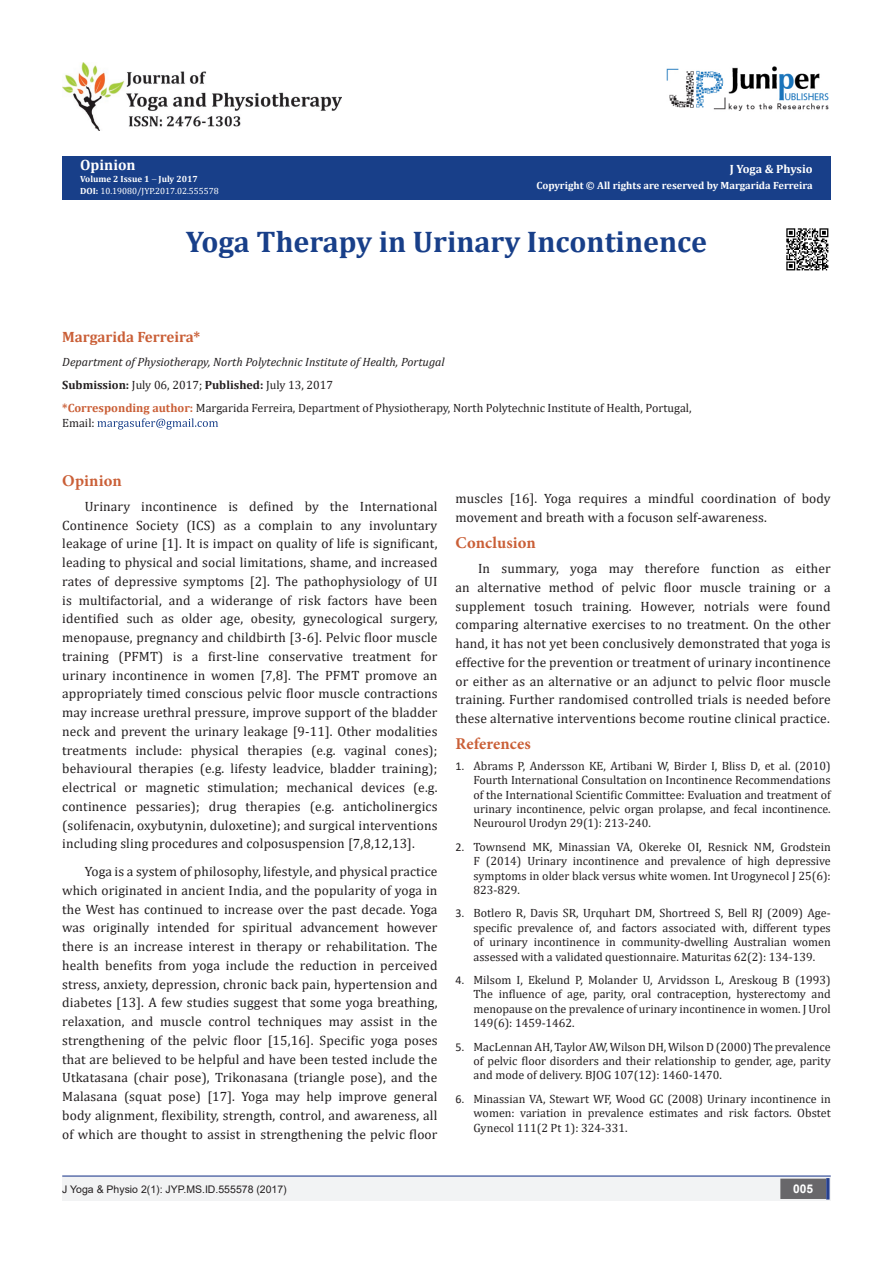
<style>
.page{position:relative;width:893px;height:1263px;background:#fff}
.page>*{position:absolute;margin:0;border:0;box-sizing:border-box;transform-origin:0 0}
.t1{font:700 30px "Cambria";color:#183f89}
.t2{font:700 16.5px "Minion Pro";letter-spacing:.01em;color:#ca5f37}
.t3{font:700 15px "Cambria";color:#ca5f37}
.t4{font:700 15px "Cambria";color:#fff}
.t5{font:13.5px/18.8px "Cambria";letter-spacing:.01em;color:#231f20;text-align:justify}
.t6{font:12px/14.4px "Cambria";color:#231f20;text-align:justify}
.t7{font:italic 12px "Cambria";color:#231f20}
.t8{font:700 12px "Cambria";letter-spacing:-.005em;color:#fff}
.t9{font:700 12px "Arial";color:#fff}
.t10{font:700 10.5px "Cambria";color:#fff}
.t11{font:10.5px "Arial";color:#231f20}
.t12{font:9px "Cambria";color:#fff}
.t13{font:700 9px "Cambria";color:#fff}
.s1{font-weight:700}
.s2{font-weight:700;color:#ca5f37}
.s3{font-family:"Calibri"}
</style>
<div class="page">
<div style="left:62px;top:156px;width:769px;height:43px;background:#183f89"></div>
<svg style="left:97px;top:418px;width:121px;height:11px"></svg>
<hr style="left:62px;top:1175px;width:769px;height:1px;background:#253f8e">
<div style="left:62px;top:1177px;width:494px;height:24px;background:#f2f3f4"></div>
<div style="left:510px;top:1177px;width:321px;height:24px;background:#f2f3f4"></div>
<div style="left:781px;top:1179px;width:44px;height:19px;background:#68676a"></div>
<div style="left:780px;top:1178px;width:46px;height:21px;border:2px solid #68676a"></div>
<div style="left:826px;top:1178px;width:3px;height:21px;background:#253f8e;border:2px solid #253f8e"></div>
<img style="left:666px;top:66px;width:163px;height:45px">
<img style="left:62px;top:62px;width:279px;height:68px">
<img style="left:786px;top:228px;width:43px;height:43px">
<p class="t4" style="left:80px;top:154px;width:57px">Opinion</p>
<p class="t13" style="left:80px;top:172px;width:119px">Volume 2 Issue 1 July 2017</p>
<p class="t12" style="left:80px;top:186px;width:140px"><span class="s1">DOI:</span> 10.19080/JYP.2017.02.555578</p>
<p class="t8" style="left:730px;top:160px;width:84px">J Yoga &amp; Physio</p>
<p class="t10" style="left:536px;top:178px;width:278px">Copyright © All rights are reserved by Margarida Ferreira</p>
<p class="t1" style="left:186px;top:220px;width:522px">Yoga Therapy in Urinary Incontinence</p>
<p class="t3" style="left:62px;top:326px;width:140px">Margarida Ferreira*</p>
<p class="t7" style="left:62px;top:353px;width:384px">Department of Physiotherapy, North Polytechnic Institute of Health, Portugal</p>
<p class="t6" style="left:62px;top:378px;width:272px"><span class="s1">Submission:</span> July 06, 2017; <span class="s1">Published:</span> July 13, 2017</p>
<p class="t6" style="left:62px;top:401px;width:631px"><span class="s2">*Corresponding author:</span> Margarida Ferreira, Department of Physiotherapy, North Polytechnic Institute of Health, Portugal,<br>Email:</p>
<p class="t2" style="left:62px;top:469px;width:61px">Opinion</p>
<p class="t5" style="left:62px;top:497px;width:377px;text-indent:22px">Urinary incontinence is defined by the International Continence Society (ICS) as a complain to any involuntary leakage of urine [1]. It is impact on quality of life is significant, leading to physical and social limitations, shame, and increased rates of depressive symptoms [2]. The pathophysiology of UI is multifactorial, and a widerange of risk factors have been identified such as older age, obesity, gynecological surgery, menopause, pregnancy and childbirth [3-6]. Pelvic floor muscle training (PFMT) is a first-line conservative treatment for urinary incontinence in women [7,8]. The PFMT promove an appropriately timed conscious pelvic floor muscle contractions may increase urethral pressure, improve support of the bladder neck and prevent the urinary leakage [9-11]. Other modalities treatments include: physical therapies (e.g. vaginal cones); behavioural therapies (e.g. lifesty leadvice, bladder training); electrical or magnetic stimulation; mechanical devices (e.g. continence pessaries); drug therapies (e.g. anticholinergics (solifenacin, oxybutynin, duloxetine); and surgical interventions including sling procedures and colposuspension [7,8,12,13].</p>
<p class="t5" style="left:62px;top:862px;width:377px;text-indent:22px">Yoga is a system of philosophy, lifestyle, and physical practice which originated in ancient India, and the popularity of yoga in the West has continued to increase over the past decade. Yoga was originally intended for spiritual advancement however there is an increase interest in therapy or rehabilitation. The health benefits from yoga include the reduction in perceived stress, anxiety, depression, chronic back pain, hypertension and diabetes [13]. A few studies suggest that some yoga breathing, relaxation, and muscle control techniques may assist in the strengthening of the pelvic floor [15,16]. Specific yoga poses that are believed to be helpful and have been tested include the Utkatasana (chair pose), Trikonasana (triangle pose), and the Malasana (squat pose) [17]. Yoga may help improve general body alignment, flexibility, strength, control, and awareness, all of which are thought to assist in strengthening the pelvic floor</p>
<p class="t5" style="left:455px;top:489px;width:377px">muscles [16]. Yoga requires a mindful coordination of body movement and breath with a focuson self-awareness.</p>
<p class="t2" style="left:455px;top:531px;width:82px">Conclusion</p>
<p class="t5" style="left:455px;top:559px;width:377px;text-indent:22px">In summary, yoga may therefore function as either an alternative method of pelvic floor muscle training or a supplement tosuch training. However, notrials were found comparing alternative exercises to no treatment. On the other hand, it has not yet been conclusively demonstrated that yoga is effective for the prevention or treatment of urinary incontinence or either as an alternative or an adjunct to pelvic floor muscle training. Further randomised controlled trials is needed before these alternative interventions become routine clinical practice.</p>
<p class="t2" style="left:455px;top:732px;width:77px">References</p>
<p class="t6" style="left:473px;top:758px;width:359px;text-indent:-18px"><span class="s3">1.</span> Abrams P, Andersson KE, Artibani W, Birder I, Bliss D, et al. (2010)<br>Fourth International Consultation on Incontinence Recommendations of the International Scientific Committee: Evaluation and treatment of urinary incontinence, pelvic organ prolapse, and fecal incontinence.<br>Neurourol Urodyn 29(1): 213-240.</p>
<p class="t6" style="left:473px;top:839px;width:359px;text-indent:-18px"><span class="s3">2.</span> Townsend MK, Minassian VA, Okereke OI, Resnick NM, Grodstein F (2014) Urinary incontinence and prevalence of high depressive symptoms in older black versus white women. Int Urogynecol J 25(6):<br>823-829.</p>
<p class="t6" style="left:473px;top:906px;width:359px;text-indent:-18px"><span class="s3">3.</span> Botlero R, Davis SR, Urquhart DM, Shortreed S, Bell RJ (2009) Age&shy;specific prevalence of, and factors associated with, different types of urinary incontinence in community-dwelling Australian women assessed with a validated questionnaire. Maturitas 62(2): 134-139.</p>
<p class="t6" style="left:473px;top:973px;width:359px;text-indent:-18px"><span class="s3">4.</span> Milsom I, Ekelund P, Molander U, Arvidsson L, Areskoug B (1993)<br>The influence of age, parity, oral contraception, hysterectomy and menopause on the prevalence of urinary incontinence in women. J Urol 149(6): 1459-1462.</p>
<p class="t6" style="left:473px;top:1039px;width:359px;text-indent:-18px"><span class="s3">5.</span> MacLennan AH, Taylor AW, Wilson DH, Wilson D (2000) The prevalence of pelvic floor disorders and their relationship to gender, age, parity and mode of delivery. BJOG 107(12): 1460-1470.</p>
<p class="t6" style="left:473px;top:1091px;width:359px;text-indent:-18px"><span class="s3">6.</span> Minassian VA, Stewart WF, Wood GC (2008) Urinary incontinence in women: variation in prevalence estimates and risk factors. Obstet Gynecol 111(2 Pt 1): 324-331.</p>
<p class="t11" style="left:62px;top:1182px;width:226px">J Yoga &amp; Physio 2(1): JYP.MS.ID.555578 (2017)</p>
<p class="t9" style="left:793px;top:1180px;width:22px">005</p>
</div>
